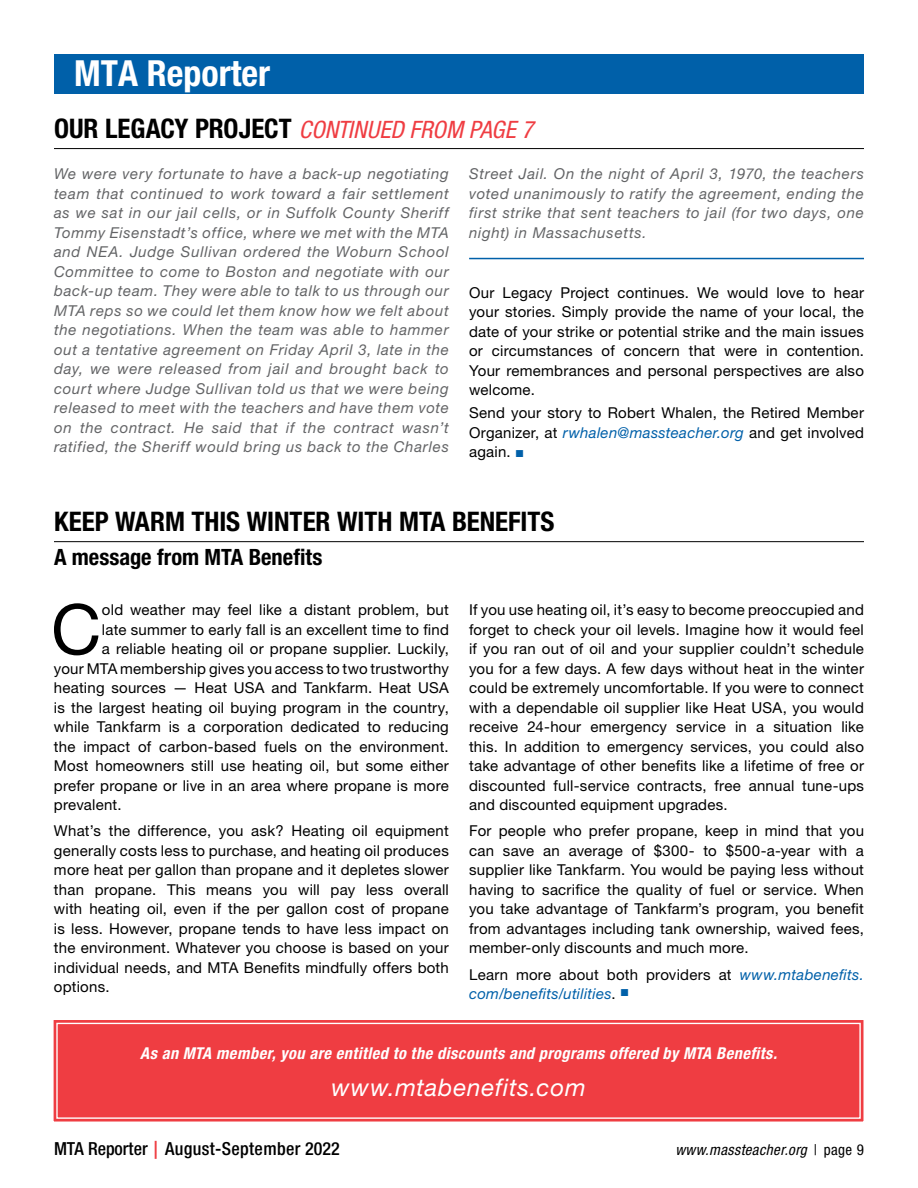
<style>
.page{position:relative;width:918px;height:1188px;background:#fff}
.page>*{position:absolute;margin:0;border:0;box-sizing:border-box;transform-origin:0 0}
.t1{font:69.6px "Helvetica Neue";color:#000}
.t2{font:700 condensed 36px "Helvetica Neue";color:#fff}
.t3{font:700 condensed 27px "Helvetica Neue";color:#000}
.t4{font:italic 24.3px "Helvetica Neue";letter-spacing:.03em;color:#fff}
.t5{font:italic condensed 24px "Helvetica Neue";letter-spacing:.005em;color:#ef3d42}
.t6{font:700 condensed 22.5px "Helvetica Neue";color:#000}
.t7{font:500 condensed 18px "Helvetica Neue";letter-spacing:.02em;color:#000}
.t8{font:italic 700 condensed 16.35px "Helvetica Neue";letter-spacing:.03em;color:#fff}
.t9{font:15px/19.5px "Helvetica Neue";letter-spacing:.015em;color:#000;text-align:justify}
.t10{font:italic 15px/19.5px "Helvetica Neue";letter-spacing:.05em;color:#636466;text-align:justify}
.t11{font:italic 15px/19.5px "Helvetica Neue";letter-spacing:.02em;color:#0060a9}
.t12{font:italic condensed 15px "Helvetica Neue";letter-spacing:.03em;color:#000}
.s1{font-weight:700;font-style:normal;font-size:27px;color:#000}
.s2{font-style:italic;color:#0060a9}
.s3{font-family:"Century Gothic";color:#0060a9}
.s4{font-style:normal;color:#000}
.s5{font-stretch:normal;color:#ef3d42}
.s6{font-style:normal}
</style>
<div class="page">
<hr style="left:54px;top:541px;width:810px;height:1px;background:#000">
<div style="left:54px;top:54px;width:810px;height:39px;background:#0060a9"></div>
<hr style="left:469px;top:258px;width:395px;height:1px;background:#0060a9">
<hr style="left:54px;top:148px;width:810px;height:1px;background:#000">
<svg style="left:53px;top:1020px;width:811px;height:102px;background:#f0565b"></svg>
<div style="left:56px;top:1022px;width:805px;height:98px;background:#ef3d42"></div>
<h2 class="t2" style="left:74px;top:52px;width:197px">MTA Reporter</h2>
<h3 class="t5" style="left:54px;top:116px;width:481px"><span class="s1">OUR LEGACY PROJECT</span> CONTINUED FROM PAGE 7</h3>
<p class="t10" style="left:54px;top:164px;width:396px">We were very fortunate to have a back-up negotiating team that continued to work toward a fair settlement as we sat in our jail cells, or in Suffolk County Sheriff Tommy Eisenstadt’s office, where we met with the MTA and NEA. Judge Sullivan ordered the Woburn School Committee to come to Boston and negotiate with our back-up team. They were able to talk to us through our MTA reps so we could let them know how we felt about the negotiations. When the team was able to hammer out a tentative agreement on Friday April 3, late in the day, we were released from jail and brought back to court where Judge Sullivan told us that we were being released to meet with the teachers and have them vote on the contract. He said that if the contract wasn’t ratified, the Sheriff would bring us back to the Charles</p>
<p class="t10" style="left:469px;top:164px;width:396px">Street Jail. On the night of April 3, 1970, the teachers voted unanimously to ratify the agreement, ending the first strike that sent teachers to jail (for two days, one night) in Massachusetts.</p>
<p class="t9" style="left:469px;top:282px;width:396px">Our Legacy Project continues. We would love to hear your stories. Simply provide the name of your local, the date of your strike or potential strike and the main issues or circumstances of concern that were in contention.<br>Your remembrances and personal perspectives are also welcome.</p>
<p class="t9" style="left:469px;top:403px;width:396px">Send your story to Robert Whalen, the Retired Member Organizer, at <span class="s2">rwhalen@massteacher.org</span> and get involved again. <span class="s3">■</span></p>
<h3 class="t3" style="left:54px;top:505px;width:502px">KEEP WARM THIS WINTER WITH MTA BENEFITS</h3>
<h3 class="t6" style="left:54px;top:543px;width:270px">A message from MTA Benefits</h3>
<h1 class="t1" style="left:51px;top:588px;width:52px">C</h1>
<p class="t9" style="left:102px;top:600px;width:348px">old weather may feel like a distant problem, but</p>
<p class="t9" style="left:102px;top:619px;width:348px">late summer to early fall is an excellent time to find</p>
<p class="t9" style="left:102px;top:639px;width:348px">a reliable heating oil or propane supplier. Luckily,</p>
<p class="t9" style="left:54px;top:658px;width:396px">your MTA membership gives you access to two trustworthy</p>
<p class="t9" style="left:54px;top:678px;width:396px">heating sources — Heat USA and Tankfarm. Heat USA</p>
<p class="t9" style="left:54px;top:697px;width:396px">is the largest heating oil buying program in the country,</p>
<p class="t9" style="left:54px;top:717px;width:396px">while Tankfarm is a corporation dedicated to reducing</p>
<p class="t9" style="left:54px;top:736px;width:396px">the impact of carbon-based fuels on the environment.</p>
<p class="t9" style="left:54px;top:756px;width:396px">Most homeowners still use heating oil, but some either</p>
<p class="t9" style="left:54px;top:775px;width:396px">prefer propane or live in an area where propane is more</p>
<p class="t9" style="left:54px;top:795px;width:69px">prevalent.</p>
<p class="t9" style="left:54px;top:821px;width:396px">What’s the difference, you ask? Heating oil equipment generally costs less to purchase, and heating oil produces more heat per gallon than propane and it depletes slower than propane. This means you will pay less overall with heating oil, even if the per gallon cost of propane is less. However, propane tends to have less impact on the environment. Whatever you choose is based on your individual needs, and MTA Benefits mindfully offers both options.</p>
<p class="t9" style="left:469px;top:600px;width:396px">If you use heating oil, it’s easy to become preoccupied and forget to check your oil levels. Imagine how it would feel if you ran out of oil and your supplier couldn’t schedule you for a few days. A few days without heat in the winter could be extremely uncomfortable. If you were to connect with a dependable oil supplier like Heat USA, you would receive 24-hour emergency service in a situation like this. In addition to emergency services, you could also take advantage of other benefits like a lifetime of free or discounted full-service contracts, free annual tune-ups and discounted equipment upgrades.</p>
<p class="t9" style="left:469px;top:821px;width:396px">For people who prefer propane, keep in mind that you can save an average of $300- to $500-a-year with a supplier like Tankfarm. You would be paying less without having to sacrifice the quality of fuel or service. When you take advantage of Tankfarm’s program, you benefit from advantages including tank ownership, waived fees, member-only discounts and much more.</p>
<p class="t11" style="left:469px;top:964px;width:396px"><span class="s4">Learn more about both providers at</span> www.mtabenefits. com/benefits/utilities<span class="s4">.</span> <sup>■</sup></p>
<p class="t8" style="left:140px;top:1043px;width:638px">As an MTA member, you are entitled to the discounts and programs offered by MTA Benefits.</p>
<h3 class="t4" style="left:331px;top:1072px;width:256px">www.mtabenefits.com</h3>
<p class="t7" style="left:54px;top:1138px;width:287px">MTA Reporter <span class="s5">|</span> August-September 2022</p>
<p class="t12" style="left:676px;top:1141px;width:190px">www.massteacher.org <span class="s6">| page 9</span></p>
</div>
